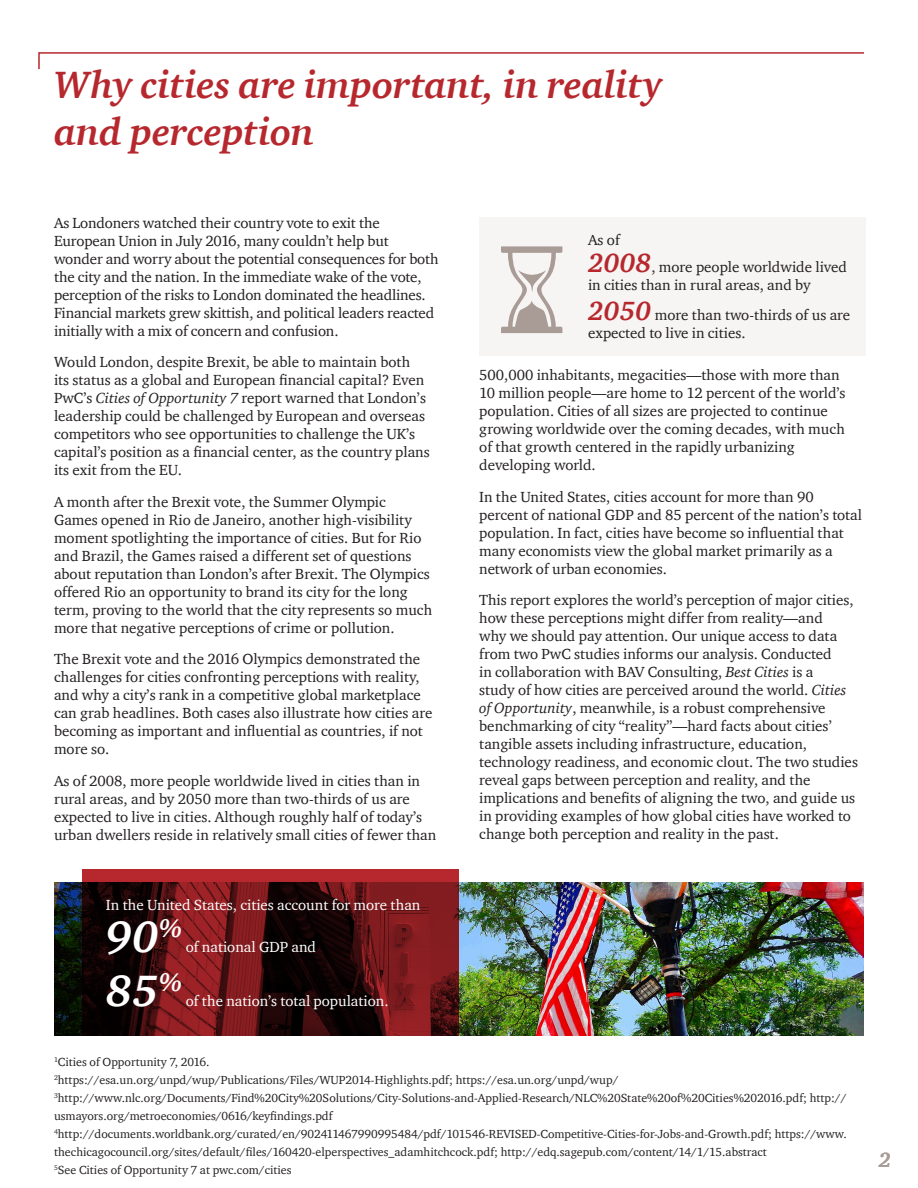
<style>
.page{position:relative;width:918px;height:1188px;background:#fff}
.page>*{position:absolute;margin:0;border:0;box-sizing:border-box;transform-origin:0 0}
.t1{font:italic 700 45px "ITC Charter Com";color:#fff}
.t2{font:italic 700 39px/46.5px "ITC Charter Com";letter-spacing:-.005em;color:#b6282d}
.t3{font:italic 700 21px "ITC Charter Com";color:#a99b95}
.t4{font:15px/18px "ITC Charter Com";color:#231f20}
.t5{font:15px "ITC Charter Com";color:#fff}
.t6{font:12px/18px "ITC Charter Com";color:#231f20}
.s1{font-style:italic}
.s2{font-weight:700;font-style:italic;font-size:27px;color:#b6282d}
</style>
<div class="page">
<img style="left:54px;top:883px;width:809px;height:153px">
<svg style="left:82px;top:869px;width:377px;height:167px;background:#541214"></svg>
<div style="left:479px;top:217px;width:386px;height:138px;background:#f6f5f4"></div>
<svg style="left:501px;top:246px;width:61px;height:87px"></svg>
<svg style="left:38px;top:52px;width:826px;height:18px"></svg>
<p class="t2" style="left:54px;top:61px;width:610px">Why cities are important, in reality and perception</p>
<p class="t4" style="left:54px;top:214px;width:386px">As Londoners watched their country vote to exit the European Union in July 2016, many couldn’t help but wonder and worry about the potential consequences for both the city and the nation. In the immediate wake of the vote, perception of the risks to London dominated the headlines.<br>Financial markets grew skittish, and political leaders reacted initially with a mix of concern and confusion.</p>
<p class="t4" style="left:54px;top:353px;width:377px">Would London, despite Brexit, be able to maintain both<br>its status as a global and European financial capital? Even PwC’s <span class="s1">Cities of Opportunity 7</span> report warned that London’s leadership could be challenged by European and overseas competitors who see opportunities to challenge the UK’s capital’s position as a financial center, as the country plans its exit from the EU.</p>
<p class="t4" style="left:54px;top:493px;width:380px">A month after the Brexit vote, the Summer Olympic Games opened in Rio de Janeiro, another high-visibility moment spotlighting the importance of cities. But for Rio and Brazil, the Games raised a different set of questions about reputation than London’s after Brexit. The Olympics offered Rio an opportunity to brand its city for the long term, proving to the world that the city represents so much more that negative perceptions of crime or pollution.</p>
<p class="t4" style="left:54px;top:650px;width:380px">The Brexit vote and the 2016 Olympics demonstrated the challenges for cities confronting perceptions with reality, and why a city’s rank in a competitive global marketplace can grab headlines. Both cases also illustrate how cities are becoming as important and influential as countries, if not more so.</p>
<p class="t4" style="left:54px;top:772px;width:384px">As of 2008, more people worldwide lived in cities than in rural areas, and by 2050 more than two-thirds of us are expected to live in cities. Although roughly half of today’s urban dwellers reside in relatively small cities of fewer than</p>
<p class="t4" style="left:588px;top:226px;width:260px;line-height:27px">As of<br><span class="s2">2008</span>, more people worldwide lived</p>
<p class="t4" style="left:588px;top:270px;width:264px;line-height:30px">in cities than in rural areas, and by<br><span class="s2">2050</span> more than two-thirds of us are</p>
<p class="t4" style="left:588px;top:324px;width:159px">expected to live in cities.</p>
<p class="t4" style="left:479px;top:366px;width:368px">500,000 inhabitants, megacities—those with more than 10 million people—are home to 12 percent of the world’s population. Cities of all sizes are projected to continue growing worldwide over the coming decades, with much of that growth centered in the rapidly urbanizing developing world.</p>
<p class="t4" style="left:479px;top:487px;width:384px">In the United States, cities account for more than 90 percent of national GDP and 85 percent of the nation’s total population. In fact, cities have become so influential that many economists view the global market primarily as a network of urban economies.</p>
<p class="t4" style="left:479px;top:591px;width:380px">This report explores the world’s perception of major cities, how these perceptions might differ from reality—and<br>why we should pay attention. Our unique access to data from two PwC studies informs our analysis. Conducted<br>in collaboration with BAV Consulting, <span class="s1">Best Cities</span> is a<br>study of how cities are perceived around the world. <span class="s1">Cities of Opportunity</span>, meanwhile, is a robust comprehensive benchmarking of city “reality”—hard facts about cities’ tangible assets including infrastructure, education, technology readiness, and economic clout. The two studies reveal gaps between perception and reality, and the implications and benefits of aligning the two, and guide us in providing examples of how global cities have worked to change both perception and reality in the past.</p>
<p class="t5" style="left:106px;top:896px;width:316px">In the United States, cities account for more than</p>
<p class="t1" style="left:106px;top:909px;width:78px">90<sup>%</sup></p>
<p class="t5" style="left:186px;top:938px;width:132px">of national GDP and</p>
<p class="t1" style="left:106px;top:963px;width:78px">85<sup>%</sup></p>
<p class="t5" style="left:186px;top:992px;width:204px">of the nation’s total population.</p>
<p class="t6" style="left:54px;top:1053px;width:157px"><sup>1</sup>Cities of Opportunity 7, 2016.</p>
<p class="t6" style="left:54px;top:1071px;width:566px"><sup>2</sup>https://esa.un.org/unpd/wup/Publications/Files/WUP2014-Highlights.pdf; https://esa.un.org/unpd/wup/</p>
<p class="t6" style="left:54px;top:1089px;width:794px"><sup>3</sup>http://www.nlc.org/Documents/Find%20City%20Solutions/City-Solutions-and-Applied-Research/NLC%20State%20of%20Cities%202016.pdf; http:// usmayors.org/metroeconomies/0616/keyfindings.pdf</p>
<p class="t6" style="left:54px;top:1125px;width:794px"><sup>4</sup>http://documents.worldbank.org/curated/en/902411467990995484/pdf/101546-REVISED-Competitive-Cities-for-Jobs-and-Growth.pdf; https://www. thechicagocouncil.org/sites/default/files/160420-elperspectives_adamhitchcock.pdf; http://edq.sagepub.com/content/14/1/15.abstract</p>
<p class="t6" style="left:54px;top:1161px;width:239px"><sup>5</sup>See Cities of Opportunity 7 at pwc.com/cities</p>
<p class="t3" style="left:879px;top:1147px;width:14px">2</p>
</div>
